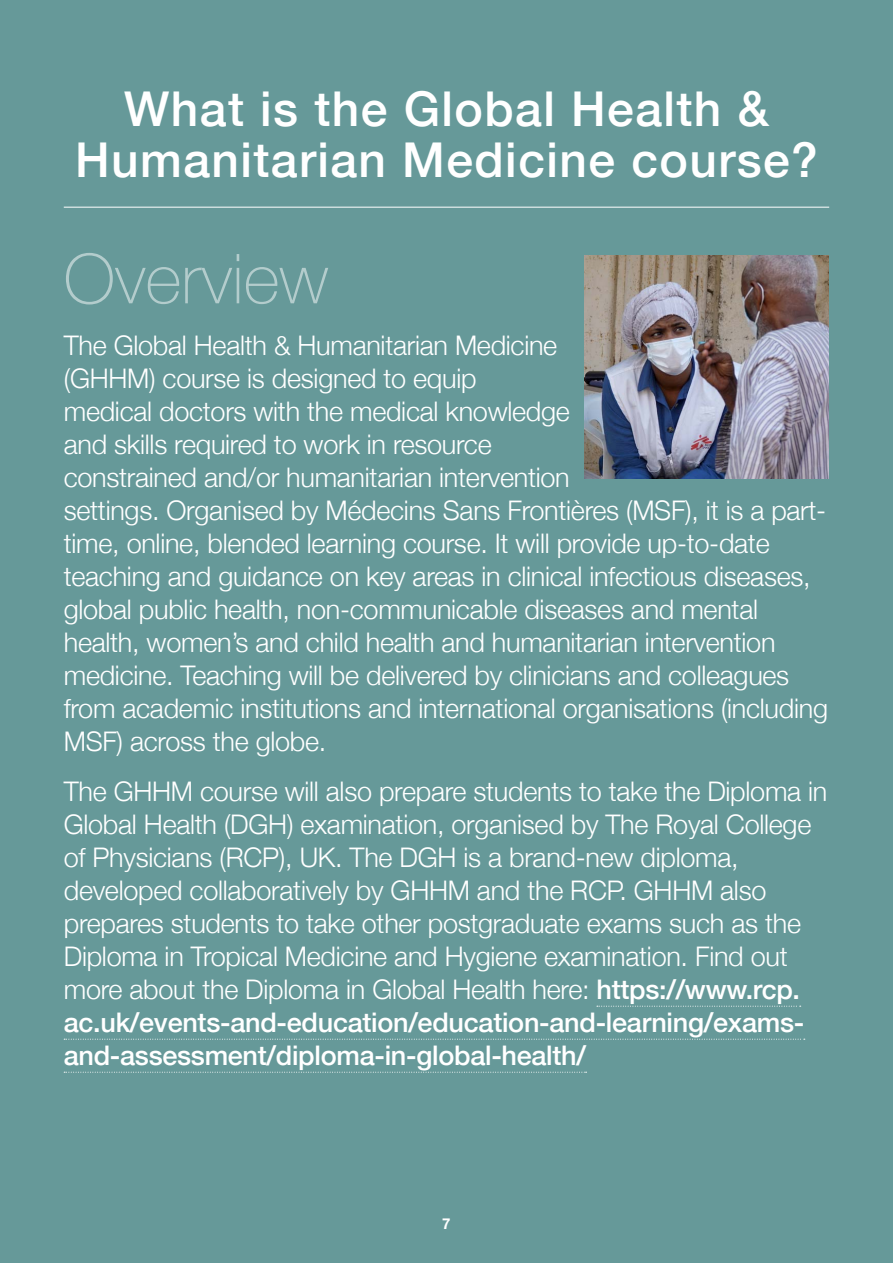
<style>
.page{position:relative;width:893px;height:1263px;background:#699}
.page>*{position:absolute;margin:0;border:0;box-sizing:border-box;transform-origin:0 0}
.t1{font:100 69px "Helvetica Neue";color:#b3cccc}
.t2{font:500 48px/51px "Helvetica Neue";letter-spacing:.03em;color:#fff;text-align:center}
.t3{font:300 27px/33px "Helvetica Neue";letter-spacing:-.01em;color:#fff}
.t4{font:700 15px "Helvetica Neue";color:#fff}
.s1{font-weight:500}
</style>
<div class="page">
<hr style="left:64px;top:207px;width:765px;height:1px;background:#fff">
<svg style="left:597px;top:1006px;width:204px;height:1px"></svg>
<svg style="left:64px;top:1039px;width:741px;height:1px"></svg>
<svg style="left:64px;top:1072px;width:523px;height:1px"></svg>
<img style="left:585px;top:255px;width:243px;height:223px">
<h2 class="t2" style="left:75px;top:80px;width:744px">What is the Global Health &amp;<br>Humanitarian Medicine course?</h2>
<h1 class="t1" style="left:64px;top:226px;width:266px">Overview</h1>
<p class="t3" style="left:64px;top:326px;width:766px">The Global Health &amp; Humanitarian Medicine<br>(GHHM) course is designed to equip<br>medical doctors with the medical knowledge<br>and skills required to work in resource<br>constrained and/or humanitarian intervention<br>settings. Organised by Médecins Sans Frontières (MSF), it is a part&shy;time, online, blended learning course. It will provide up-to-date teaching and guidance on key areas in clinical infectious diseases, global public health, non-communicable diseases and mental health, women’s and child health and humanitarian intervention medicine. Teaching will be delivered by clinicians and colleagues from academic institutions and international organisations (including MSF) across the globe.</p>
<p class="t3" style="left:64px;top:772px;width:765px">The GHHM course will also prepare students to take the Diploma in Global Health (DGH) examination, organised by The Royal College of Physicians (RCP), UK. The DGH is a brand-new diploma, developed collaboratively by GHHM and the RCP. GHHM also prepares students to take other postgraduate exams such as the Diploma in Tropical Medicine and Hygiene examination. Find out more about the Diploma in Global Health here: <span class="s1">https://www.rcp. ac.uk/events-and-education/education-and-learning/exams&shy;and-assessment/diploma-in-global-health/</span></p>
<p class="t4" style="left:442px;top:1212px;width:10px">7</p>
</div>
